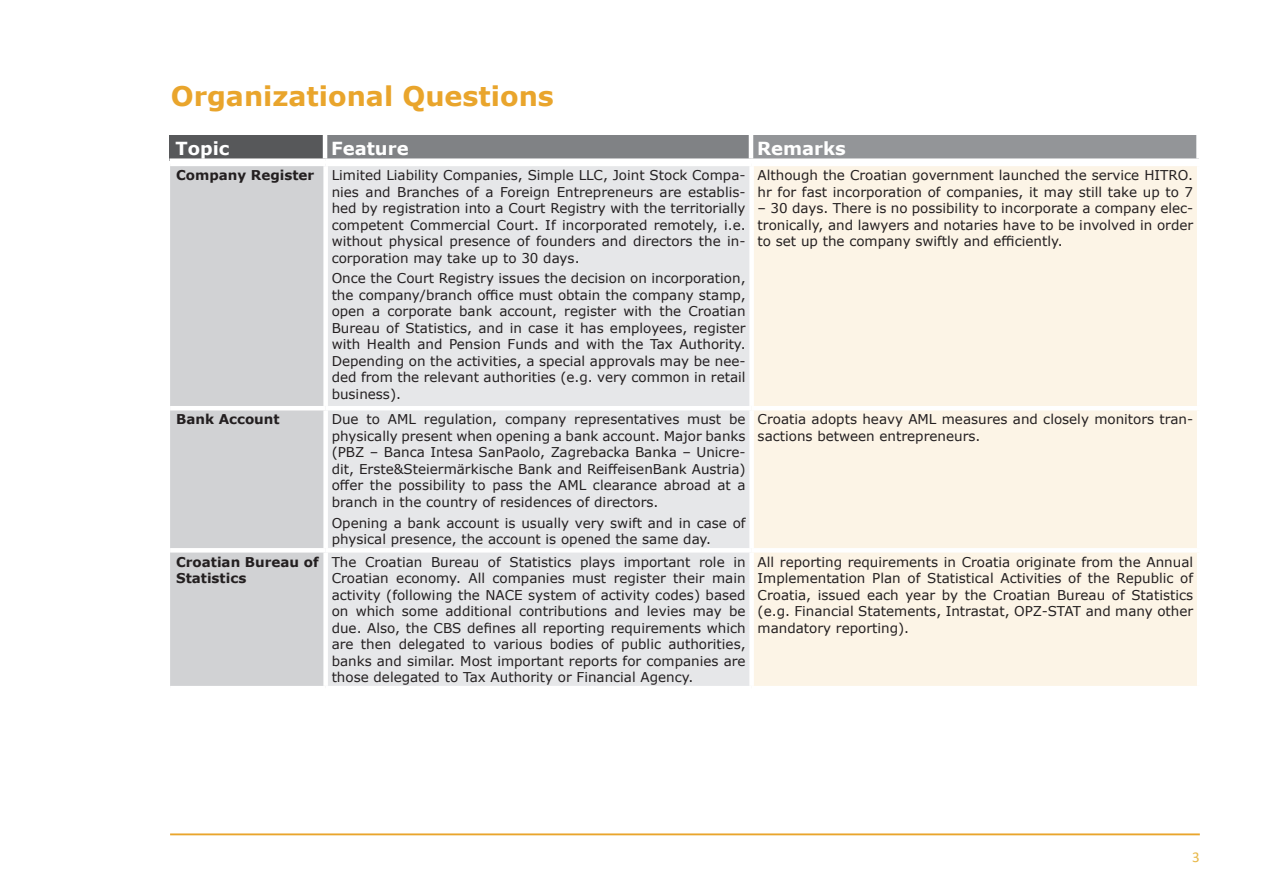
<style>
.page{position:relative;width:1263px;height:893px;background:#fff}
.page>*{position:absolute;margin:0;border:0;box-sizing:border-box;transform-origin:0 0}
.t1{font:700 27px "Verdana";color:#e9a52c}
.t2{font:700 18px "Verdana";color:#fff}
.t3{font:15px "Calibri";color:#e8b848}
.t4{font:13.5px/16.5px "Verdana";color:#231f20;text-align:justify}
.t5{font:700 13.5px/16.5px "Verdana";color:#231f20}
</style>
<div class="page">
<hr style="left:170px;top:833px;width:1030px;height:2px;background:#e9a52c">
<div style="left:169px;top:135px;width:156px;height:26px;background:#57585a"></div>
<div style="left:325px;top:135px;width:426px;height:26px;background:#808285"></div>
<div style="left:751px;top:135px;width:447px;height:26px;background:#939598"></div>
<hr style="left:323px;top:135px;width:4px;height:23px;background:#fff">
<hr style="left:749px;top:135px;width:4px;height:23px;background:#fff">
<div style="left:1196px;top:135px;width:5px;height:23px;background:#fff"></div>
<div style="left:169px;top:158px;width:156px;height:5px;background:#fff"></div>
<div style="left:325px;top:158px;width:426px;height:5px;background:#fff"></div>
<div style="left:751px;top:158px;width:450px;height:5px;background:#fff"></div>
<div style="left:170px;top:166px;width:153px;height:520px;background:#d1d2d4"></div>
<div style="left:328px;top:166px;width:421px;height:520px;background:#e6e7e9"></div>
<div style="left:754px;top:166px;width:443px;height:520px;background:#fcf4e6"></div>
<hr style="left:170px;top:406px;width:156px;height:4px;background:#fff">
<hr style="left:326px;top:406px;width:426px;height:4px;background:#fff">
<hr style="left:752px;top:406px;width:449px;height:4px;background:#fff">
<div style="left:170px;top:548px;width:156px;height:5px;background:#fff"></div>
<div style="left:326px;top:548px;width:426px;height:5px;background:#fff"></div>
<div style="left:752px;top:548px;width:449px;height:5px;background:#fff"></div>
<h1 class="t1" style="left:171px;top:77px;width:385px">Organizational Questions</h1>
<h2 class="t2" style="left:175px;top:135px;width:55px">Topic</h2>
<h2 class="t2" style="left:331px;top:135px;width:79px">Feature</h2>
<h2 class="t2" style="left:757px;top:135px;width:90px">Remarks</h2>
<p class="t5" style="left:176px;top:167px;width:140px">Company Register</p>
<p class="t4" style="left:332px;top:167px;width:415px">Limited Liability Companies, Simple LLC, Joint Stock Compa&shy;nies and Branches of a Foreign Entrepreneurs are establis&shy;hed by registration into a Court Registry with the territorially competent Commercial Court. If incorporated remotely, i.e. without physical presence of founders and directors the in&shy;corporation may take up to 30 days.</p>
<p class="t4" style="left:332px;top:270px;width:415px">Once the Court Registry issues the decision on incorporation, the company/branch office must obtain the company stamp, open a corporate bank account, register with the Croatian Bureau of Statistics, and in case it has employees, register with Health and Pension Funds and with the Tax Authority.<br>Depending on the activities, a special approvals may be nee&shy;ded from the relevant authorities (e.g. very common in retail business).</p>
<p class="t4" style="left:758px;top:167px;width:437px">Although the Croatian government launched the service HITRO. hr for fast incorporation of companies, it may still take up to 7</p>
<p class="t4" style="left:758px;top:200px;width:437px">– 30 days. There is no possibility to incorporate a company elec&shy;tronically, and lawyers and notaries have to be involved in order to set up the company swiftly and efficiently.</p>
<p class="t5" style="left:176px;top:411px;width:105px">Bank Account</p>
<p class="t4" style="left:332px;top:411px;width:415px">Due to AML regulation, company representatives must be physically present when opening a bank account. Major banks (PBZ – Banca Intesa SanPaolo, Zagrebacka Banka – Unicre&shy;dit, Erste&amp;Steiermärkische Bank and ReiffeisenBank Austria) offer the possibility to pass the AML clearance abroad at a branch in the country of residences of directors.</p>
<p class="t4" style="left:332px;top:514px;width:415px">Opening a bank account is usually very swift and in case of physical presence, the account is opened the same day.</p>
<p class="t4" style="left:758px;top:411px;width:437px">Croatia adopts heavy AML measures and closely monitors tran&shy;sactions between entrepreneurs.</p>
<p class="t5" style="left:176px;top:553px;width:144px">Croatian Bureau of<br>Statistics</p>
<p class="t4" style="left:332px;top:553px;width:415px">The Croatian Bureau of Statistics plays important role in Croatian economy. All companies must register their main activity (following the NACE system of activity codes) based on which some additional contributions and levies may be due. Also, the CBS defines all reporting requirements which are then delegated to various bodies of public authorities, banks and similar. Most important reports for companies are those delegated to Tax Authority or Financial Agency.</p>
<p class="t4" style="left:758px;top:553px;width:437px">All reporting requirements in Croatia originate from the Annual Implementation Plan of Statistical Activities of the Republic of Croatia, issued each year by the Croatian Bureau of Statistics (e.g. Financial Statements, Intrastat, OPZ-STAT and many other mandatory reporting).</p>
<p class="t3" style="left:1192px;top:846px;width:9px">3</p>
</div>
